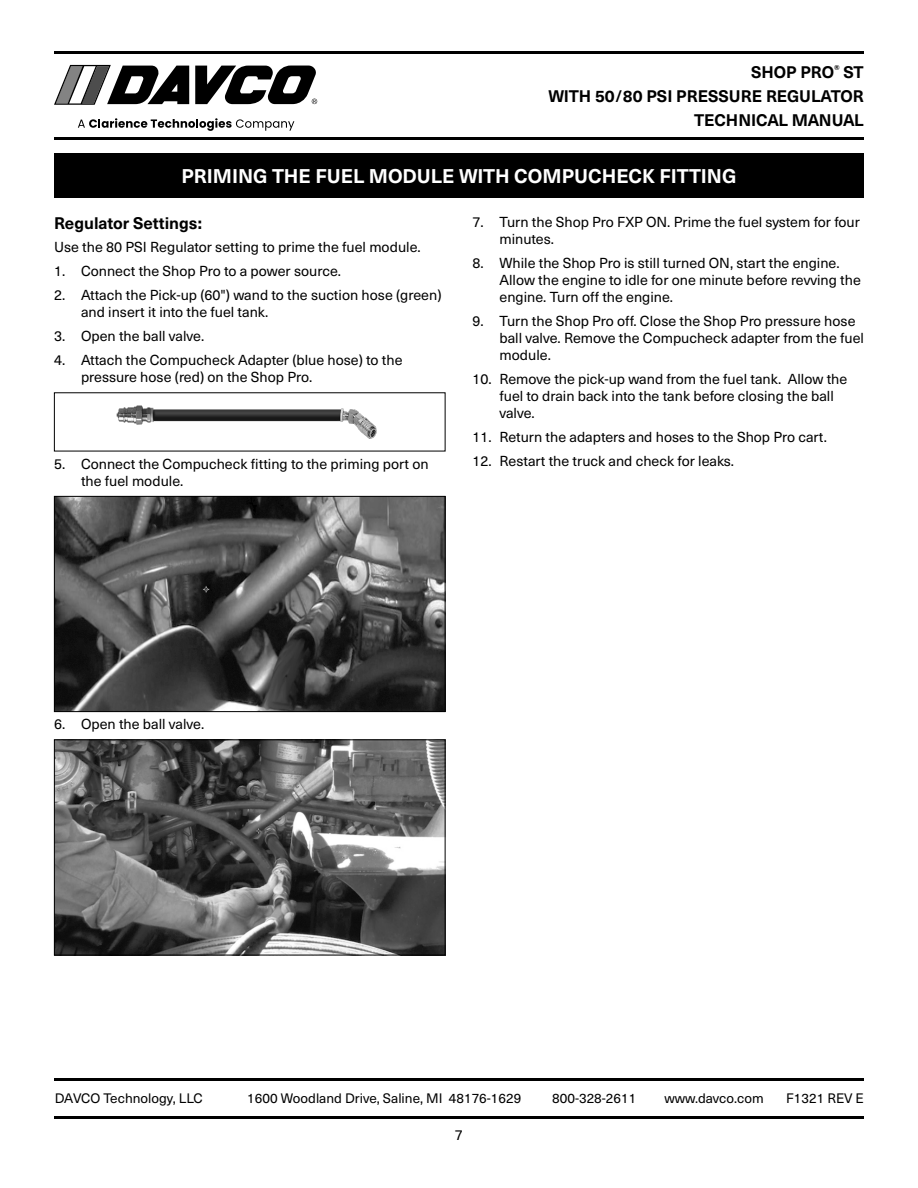
<style>
.page{position:relative;width:918px;height:1188px;background:#fff}
.page>*{position:absolute;margin:0;border:0;box-sizing:border-box;transform-origin:0 0}
.Head_for_TOC{font:700 19.5px "Neue Haas Unica Pro";color:#fff}
.subhead_2{font:700 16.5px/24.3px "Neue Haas Unica Pro";color:#000;text-align:right}
._9_5_point_text{font:14.25px/17.1px "Neue Haas Unica Pro";color:#000}
.t1{font:13.5px "Neue Haas Unica Pro";color:#000}
</style>
<div class="page">
<hr style="left:54px;top:51px;width:810px;height:3px;background:#000">
<hr style="left:54px;top:137px;width:810px;height:3px;background:#000">
<hr style="left:54px;top:1078px;width:810px;height:3px;background:#000">
<hr style="left:54px;top:1116px;width:810px;height:3px;background:#000">
<svg style="left:54px;top:65px;width:135px;height:40px"></svg>
<svg style="left:195px;top:66px;width:122px;height:38px"></svg>
<svg style="left:78px;top:118px;width:216px;height:13px"></svg>
<div style="left:54px;top:153px;width:810px;height:45px;background:#000"></div>
<img style="left:116px;top:405px;width:261px;height:34px">
<img style="left:56px;top:498px;width:388px;height:212px">
<div style="left:54px;top:496px;width:392px;height:216px;border:1px solid #000"></div>
<img style="left:56px;top:741px;width:388px;height:212px">
<div style="left:54px;top:739px;width:392px;height:216px;border:1px solid #000"></div>
<p class="subhead_2" style="left:548px;top:60px;width:317px">SHOP PRO<sup>®</sup> ST<br>WITH 50/80 PSI PRESSURE REGULATOR<br>TECHNICAL MANUAL</p>
<p class="Head_for_TOC" style="left:181px;top:165px;width:557px">PRIMING THE FUEL MODULE WITH COMPUCHECK FITTING</p>
<p class="subhead_2" style="left:54px;top:211px;width:150px">Regulator Settings:</p>
<p class="_9_5_point_text" style="left:54px;top:239px;width:367px">Use the 80 PSI Regulator setting to prime the fuel module.</p>
<p class="_9_5_point_text" style="left:54px;top:263px;width:287px">1. Connect the Shop Pro to a power source.</p>
<p class="_9_5_point_text" style="left:81px;top:287px;width:362px;text-indent:-27px">2. Attach the Pick-up (60") wand to the suction hose (green) and insert it into the fuel tank.</p>
<p class="_9_5_point_text" style="left:54px;top:328px;width:150px">3. Open the ball valve.</p>
<p class="_9_5_point_text" style="left:81px;top:352px;width:323px;text-indent:-27px">4. Attach the Compucheck Adapter (blue hose) to the pressure hose (red) on the Shop Pro.</p>
<p class="_9_5_point_text" style="left:500px;top:214px;width:362px;text-indent:-27px">7. Turn the Shop Pro FXP ON. Prime the fuel system for four minutes.</p>
<p class="_9_5_point_text" style="left:500px;top:254px;width:363px;text-indent:-27px">8. While the Shop Pro is still turned ON, start the engine.<br>Allow the engine to idle for one minute before revving the engine. Turn off the engine.</p>
<p class="_9_5_point_text" style="left:500px;top:313px;width:366px;text-indent:-27px">9. Turn the Shop Pro off. Close the Shop Pro pressure hose ball valve. Remove the Compucheck adapter from the fuel module.</p>
<p class="_9_5_point_text" style="left:500px;top:371px;width:349px;text-indent:-27px">10. Remove the pick-up wand from the fuel tank. Allow the fuel to drain back into the tank before closing the ball valve.</p>
<p class="_9_5_point_text" style="left:472px;top:429px;width:354px">11. Return the adapters and hoses to the Shop Pro cart.</p>
<p class="_9_5_point_text" style="left:472px;top:452px;width:261px">12. Restart the truck and check for leaks.</p>
<p class="_9_5_point_text" style="left:81px;top:455px;width:349px;text-indent:-27px">5. Connect the Compucheck fitting to the priming port on the fuel module.</p>
<p class="_9_5_point_text" style="left:54px;top:716px;width:150px">6. Open the ball valve.</p>
<p class="t1" style="left:55px;top:1091px;width:149px">DAVCO Technology, LLC</p>
<p class="t1" style="left:247px;top:1091px;width:275px">1600 Woodland Drive, Saline, MI 48176-1629</p>
<p class="t1" style="left:552px;top:1091px;width:85px">800-328-2611</p>
<p class="t1" style="left:665px;top:1091px;width:101px">www.davco.com</p>
<p class="t1" style="left:786px;top:1091px;width:79px">F1321 REV E</p>
<p class="_9_5_point_text" style="left:455px;top:1126px;width:10px">7</p>
</div>
